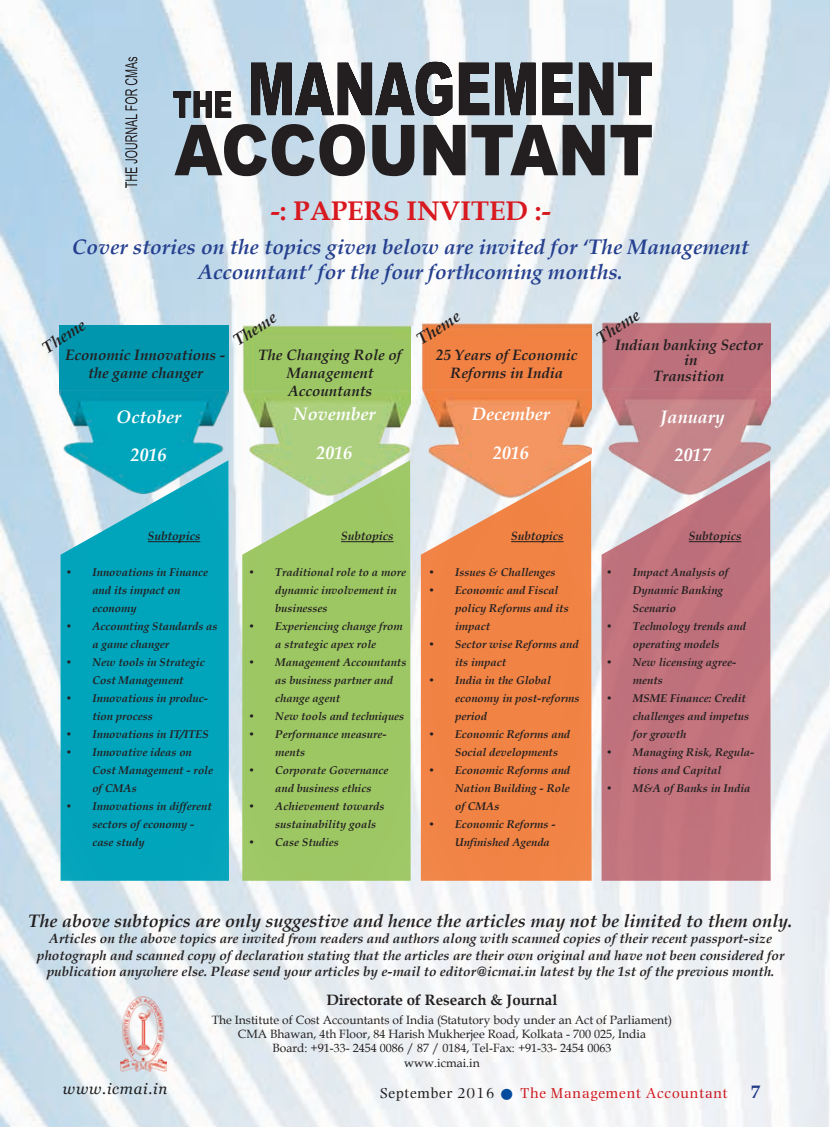
<style>
.page{position:relative;width:830px;height:1127px;background:#fff}
.page>*{position:absolute;margin:0;border:0;box-sizing:border-box;transform-origin:0 0}
.t1{font:700 27px "Book Antiqua";color:#d81920}
.t2{font:italic 700 21px/25.2px "Book Antiqua";color:#25408f;text-align:center}
.t3{font:italic 700 18px "Book Antiqua";color:#231f20}
.t4{font:italic 700 18px/38.5px "Book Antiqua";color:#fff;text-align:center}
.t5{font:700 18px "Book Antiqua";color:#25408f}
.t6{font:italic 700 16.5px "Book Antiqua";color:#231f20}
.t7{font:italic 700 15px/18px "Book Antiqua";color:#231f20;text-align:center}
.t8{font:15px "Photina";letter-spacing:.05em;color:#d81920}
.t9{font:700 15px "Book Antiqua";color:#231f20}
.t10{font:italic 15px "Georgia";letter-spacing:.05em;color:#231f20}
.t11{font:italic 700 13.5px/16.2px "Book Antiqua";color:#231f20;text-align:center}
.t12{font:12px/14.4px "Book Antiqua";color:#231f20;text-align:center}
.t13{font:italic 700 12px "Book Antiqua";color:#231f20}
.t14{font:italic 700 11.25px/18px "Book Antiqua";color:#231f20}
.s1{color:#231f20}
.s2{color:#034ea2}
</style>
<div class="page">
<img style="left:0;top:0;width:829px;height:1127px">
<img style="left:120px;top:996px;width:46px;height:75px">
<svg style="left:251px;top:62px;width:400px;height:54px;background:#66686c"></svg>
<svg style="left:174px;top:124px;width:477px;height:52px;background:#75797d"></svg>
<svg style="left:173px;top:91px;width:58px;height:27px;background:#65686d"></svg>
<svg style="left:125px;top:57px;width:12px;height:131px;background:#8a9eac"></svg>
<div style="left:601px;top:498px;width:169px;height:383px;background:#c0737d"></div>
<div style="left:420px;top:460px;width:171px;height:421px;background:#f18344"></div>
<div style="left:242px;top:500px;width:168px;height:381px;background:#9dc763"></div>
<div style="left:61px;top:505px;width:168px;height:376px;background:#00a4bb"></div>
<img style="left:59px;top:325px;width:170px;height:180px">
<img style="left:241px;top:320px;width:169px;height:180px">
<img style="left:600px;top:318px;width:170px;height:180px">
<hr style="left:341px;top:541px;width:52px;height:1px;background:#231f20">
<hr style="left:688px;top:541px;width:53px;height:1px;background:#231f20">
<hr style="left:148px;top:541px;width:52px;height:1px;background:#231f20">
<hr style="left:511px;top:541px;width:52px;height:1px;background:#231f20">
<img style="left:421px;top:320px;width:170px;height:180px">
<h1 class="t1" style="left:270px;top:192px;width:281px">-: PAPERS INVITED :-</h1>
<h2 class="t2" style="left:72px;top:234px;width:678px">Cover stories on the topics given below are invited for ‘The Management<br>Accountant’ for the four forthcoming months.</h2>
<h3 class="t6" style="left:38px;top:339px;width:49px;rotate:-33deg">Theme</h3>
<h3 class="t6" style="left:229px;top:332px;width:49px;rotate:-33deg">Theme</h3>
<h3 class="t6" style="left:592px;top:329px;width:49px;rotate:-33deg">Theme</h3>
<h3 class="t6" style="left:412px;top:331px;width:49px;rotate:-33deg">Theme</h3>
<h3 class="t7" style="left:436px;top:346px;width:143px">25 Years of Economic<br>Reforms in India</h3>
<h3 class="t4" style="left:472px;top:395px;width:79px">December<br>2016</h3>
<h3 class="t7" style="left:65px;top:346px;width:162px">Economic Innovations - the game changer</h3>
<h3 class="t7" style="left:258px;top:346px;width:145px">The Changing Role of<br>Management<br>Accountants</h3>
<h3 class="t7" style="left:614px;top:338px;width:149px;line-height:14.5px">Indian banking Sector in</h3>
<h3 class="t7" style="left:653px;top:367px;width:72px">Transition</h3>
<h3 class="t4" style="left:116px;top:397px;width:66px">October<br>2016</h3>
<h3 class="t4" style="left:293px;top:395px;width:83px">November<br>2016</h3>
<h3 class="t4" style="left:660px;top:397px;width:66px">January<br>2017</h3>
<p class="t13" style="left:148px;top:528px;width:54px">Subtopics</p>
<p class="t13" style="left:341px;top:528px;width:54px">Subtopics</p>
<p class="t13" style="left:688px;top:528px;width:54px">Subtopics</p>
<p class="t14" style="left:428px;top:563px;width:129px">• Issues &amp; Challenges</p>
<p class="t14" style="left:455px;top:581px;width:115px;text-indent:-27px">• Economic and Fiscal policy Reforms and its impact</p>
<p class="t14" style="left:455px;top:635px;width:125px;text-indent:-27px">• Sector wise Reforms and its impact</p>
<p class="t14" style="left:455px;top:671px;width:126px;text-indent:-27px">• India in the Global economy in post-reforms period</p>
<p class="t14" style="left:455px;top:725px;width:116px;text-indent:-27px">• Economic Reforms and<br>Social developments</p>
<p class="t14" style="left:455px;top:761px;width:116px;text-align:justify;text-indent:-27px">• Economic Reforms and Nation Building - Role of CMAs</p>
<p class="t14" style="left:455px;top:815px;width:102px;text-indent:-27px">• Economic Reforms -<br>Unfinished Agenda</p>
<p class="t13" style="left:511px;top:528px;width:54px">Subtopics</p>
<p class="t14" style="left:632px;top:563px;width:97px;text-indent:-27px">• Impact Analysis of<br>Dynamic Banking<br>Scenario</p>
<p class="t14" style="left:605px;top:617px;width:142px;text-align:center">• Technology trends and operating models</p>
<p class="t14" style="left:632px;top:653px;width:105px;text-indent:-27px">• New licensing agree&shy;ments</p>
<p class="t14" style="left:632px;top:689px;width:118px;text-indent:-27px">• MSME Finance: Credit challenges and impetus for growth</p>
<p class="t14" style="left:605px;top:743px;width:150px;text-align:center">• Managing Risk, Regula&shy;tions and Capital</p>
<p class="t14" style="left:605px;top:779px;width:146px">• M&amp;A of Banks in India</p>
<p class="t14" style="left:275px;top:563px;width:132px;text-indent:-27px">• Traditional role to a more dynamic involvement in businesses</p>
<p class="t14" style="left:248px;top:617px;width:156px;text-align:center">• Experiencing change from a strategic apex role</p>
<p class="t14" style="left:275px;top:653px;width:132px;text-indent:-27px">• Management Accountants as business partner and change agent</p>
<p class="t14" style="left:248px;top:707px;width:157px">• New tools and techniques</p>
<p class="t14" style="left:275px;top:725px;width:113px;text-indent:-27px">• Performance measure&shy;ments</p>
<p class="t14" style="left:275px;top:761px;width:115px;text-indent:-27px">• Corporate Governance and business ethics</p>
<p class="t14" style="left:275px;top:797px;width:111px;text-indent:-27px">• Achievement towards sustainability goals</p>
<p class="t14" style="left:248px;top:833px;width:92px">• Case Studies</p>
<p class="t14" style="left:92px;top:563px;width:117px;text-indent:-27px">• Innovations in Finance and its impact on economy</p>
<p class="t14" style="left:92px;top:617px;width:127px;text-indent:-27px">• Accounting Standards as a game changer</p>
<p class="t14" style="left:65px;top:653px;width:141px;text-align:center">• New tools in Strategic<br>Cost Management</p>
<p class="t14" style="left:92px;top:689px;width:117px;text-indent:-27px">• Innovations in produc&shy;tion process</p>
<p class="t14" style="left:65px;top:725px;width:145px">• Innovations in IT/ITES</p>
<p class="t14" style="left:92px;top:743px;width:122px;text-indent:-27px">• Innovative ideas on<br>Cost Management - role of CMAs</p>
<p class="t14" style="left:92px;top:797px;width:121px;text-indent:-27px">• Innovations in different sectors of economy - case study</p>
<h3 class="t3" style="left:28px;top:908px;width:765px">The above subtopics are only suggestive and hence the articles may not be limited to them only.</h3>
<p class="t11" style="left:37px;top:930px;width:748px">Articles on the above topics are invited from readers and authors along with scanned copies of their recent passport-size photograph and scanned copy of declaration stating that the articles are their own original and have not been considered for publication anywhere else. Please send your articles by e-mail to editor@icmai.in latest by the 1st of the previous month.</p>
<h3 class="t9" style="left:326px;top:989px;width:232px">Directorate of Research &amp; Journal</h3>
<p class="t12" style="left:212px;top:1012px;width:461px">The Institute of Cost Accountants of India (Statutory body under an Act of Parliament)<br>CMA Bhawan, 4th Floor, 84 Harish Mukherjee Road, Kolkata - 700 025, India<br>Board: +91-33- 2454 0086 / 87 / 0184, Tel-Fax: +91-33- 2454 0063<br>www.icmai.in</p>
<h3 class="t10" style="left:63px;top:1079px;width:106px">www.icmai.in</h3>
<h3 class="t8" style="left:380px;top:1084px;width:349px"><span class="s1">September 2016</span> <span class="s2">●</span> The Management Accountant</h3>
<h3 class="t5" style="left:750px;top:1080px;width:10px">7</h3>
</div>
